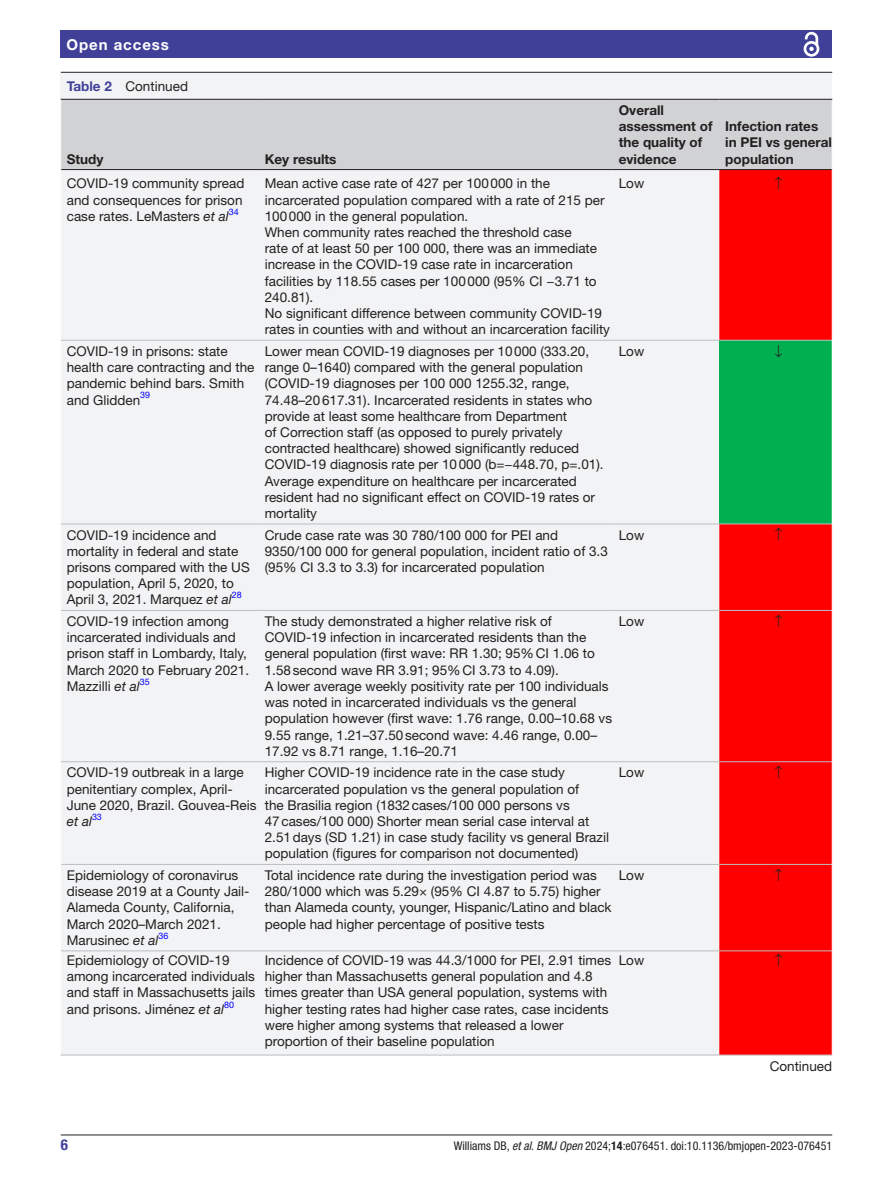
<style>
.page{position:relative;width:893px;height:1191px;background:#fff}
.page>*{position:absolute;margin:0;border:0;box-sizing:border-box;transform-origin:0 0}
.t1{font:700 15px "Helvetica Neue LT Std";letter-spacing:.065em;color:#fff}
.t2{font:700 condensed 15px "Helvetica Neue LT Std";color:#414099}
.t3{font:13.5px/16.2px "Helvetica Neue LT Std";color:#231f20}
.t4{font:700 13.5px/16.2px "Helvetica Neue LT Std";color:#231f20}
.t5{font:italic 13.5px "Helvetica Neue LT Std";color:#231f20}
.t6{font:condensed 12px "Helvetica Neue LT Std";color:#231f20}
.t7{font:9px "Helvetica Neue LT Std";color:#00f}
.s1{font-weight:700;color:#414099}
.s2{font-style:italic}
.s3{font-weight:700}
</style>
<div class="page">
<hr style="left:61px;top:1134px;width:771px;height:1px;background:#231f20">
<div style="left:61px;top:31px;width:771px;height:27px;background:#414099"></div>
<svg style="left:803px;top:31px;width:17px;height:26px"></svg>
<div style="left:61px;top:91px;width:771px;height:964px;background:#f2f3f4"></div>
<div style="left:61px;top:100px;width:771px;height:69px;background:#d1d2d4"></div>
<div style="left:719px;top:170px;width:113px;height:884px;background:#f00"></div>
<div style="left:719px;top:340px;width:113px;height:184px;background:#00b050"></div>
<hr style="left:61px;top:99px;width:198px;height:1px;background:#231f20">
<hr style="left:61px;top:169px;width:198px;height:1px;background:#231f20">
<hr style="left:259px;top:99px;width:354px;height:1px;background:#231f20">
<hr style="left:259px;top:169px;width:354px;height:1px;background:#231f20">
<hr style="left:613px;top:99px;width:106px;height:1px;background:#231f20">
<hr style="left:613px;top:169px;width:106px;height:1px;background:#231f20">
<hr style="left:719px;top:99px;width:113px;height:1px;background:#231f20">
<hr style="left:719px;top:169px;width:113px;height:1px;background:#231f20">
<hr style="left:61px;top:340px;width:198px;height:1px;background:#bcbdc0">
<hr style="left:259px;top:340px;width:354px;height:1px;background:#bcbdc0">
<hr style="left:613px;top:340px;width:106px;height:1px;background:#bcbdc0">
<hr style="left:719px;top:340px;width:113px;height:1px;background:#bcbdc0">
<hr style="left:61px;top:524px;width:198px;height:1px;background:#bcbdc0">
<hr style="left:259px;top:524px;width:354px;height:1px;background:#bcbdc0">
<hr style="left:613px;top:524px;width:106px;height:1px;background:#bcbdc0">
<hr style="left:719px;top:524px;width:113px;height:1px;background:#bcbdc0">
<hr style="left:61px;top:610px;width:198px;height:1px;background:#bcbdc0">
<hr style="left:259px;top:610px;width:354px;height:1px;background:#bcbdc0">
<hr style="left:613px;top:610px;width:106px;height:1px;background:#bcbdc0">
<hr style="left:719px;top:610px;width:113px;height:1px;background:#bcbdc0">
<hr style="left:61px;top:761px;width:198px;height:1px;background:#bcbdc0">
<hr style="left:259px;top:761px;width:354px;height:1px;background:#bcbdc0">
<hr style="left:613px;top:761px;width:106px;height:1px;background:#bcbdc0">
<hr style="left:719px;top:761px;width:113px;height:1px;background:#bcbdc0">
<hr style="left:61px;top:864px;width:198px;height:1px;background:#bcbdc0">
<hr style="left:259px;top:864px;width:354px;height:1px;background:#bcbdc0">
<hr style="left:613px;top:864px;width:106px;height:1px;background:#bcbdc0">
<hr style="left:719px;top:864px;width:113px;height:1px;background:#bcbdc0">
<hr style="left:61px;top:950px;width:198px;height:1px;background:#bcbdc0">
<hr style="left:259px;top:950px;width:354px;height:1px;background:#bcbdc0">
<hr style="left:613px;top:950px;width:106px;height:1px;background:#bcbdc0">
<hr style="left:719px;top:950px;width:113px;height:1px;background:#bcbdc0">
<hr style="left:61px;top:1054px;width:198px;height:1px;background:#bcbdc0">
<hr style="left:259px;top:1054px;width:354px;height:1px;background:#bcbdc0">
<hr style="left:613px;top:1054px;width:106px;height:1px;background:#bcbdc0">
<hr style="left:719px;top:1054px;width:113px;height:1px;background:#bcbdc0">
<div style="left:61px;top:73px;width:771px;height:18px;background:#f2f3f4"></div>
<hr style="left:61px;top:72px;width:771px;height:1px;background:#231f20">
<svg style="left:775px;top:177px;width:7px;height:12px"></svg>
<svg style="left:775px;top:528px;width:7px;height:12px"></svg>
<svg style="left:775px;top:614px;width:7px;height:13px"></svg>
<svg style="left:775px;top:766px;width:7px;height:12px"></svg>
<svg style="left:775px;top:868px;width:7px;height:13px"></svg>
<svg style="left:775px;top:953px;width:7px;height:12px"></svg>
<p class="t1" style="left:66px;top:35px;width:104px">Open access</p>
<p class="t3" style="left:67px;top:78px;width:123px"><span class="s1">Table 2</span> Continued</p>
<p class="t4" style="left:67px;top:150px;width:38px">Study</p>
<p class="t4" style="left:265px;top:150px;width:73px">Key results</p>
<p class="t4" style="left:619px;top:102px;width:95px">Overall assessment of the quality of evidence</p>
<p class="t3" style="left:67px;top:175px;width:179px">COVID-19 community spread and consequences for prison case rates. LeMasters <span class="s2">et al</span></p>
<p class="t7" style="left:229px;top:206px;width:11px">34</p>
<p class="t3" style="left:67px;top:343px;width:189px">COVID-19 in prisons: state health care contracting and the pandemic behind bars. Smith and Glidden</p>
<p class="t7" style="left:140px;top:390px;width:11px">39</p>
<p class="t3" style="left:67px;top:526px;width:185px">COVID-19 incidence and mortality in federal and state prisons compared with the US population, April 5, 2020, to<br>April 3, 2021. Marquez <span class="s2">et al</span></p>
<p class="t7" style="left:232px;top:590px;width:11px">28</p>
<p class="t3" style="left:67px;top:613px;width:184px">COVID-19 infection among incarcerated individuals and prison staff in Lombardy, Italy,<br>March 2020 to February 2021.<br>Mazzilli <span class="s2">et al</span></p>
<p class="t7" style="left:140px;top:676px;width:11px">35</p>
<p class="t3" style="left:67px;top:764px;width:191px">COVID-19 outbreak in a large penitentiary complex, April-<br>June 2020, Brazil. Gouvea-Reis</p>
<p class="t5" style="left:67px;top:813px;width:27px">et al</p>
<p class="t7" style="left:92px;top:811px;width:11px">33</p>
<p class="t3" style="left:67px;top:867px;width:184px">Epidemiology of coronavirus disease 2019 at a County Jail-<br>Alameda County, California,<br>March 2020–March 2021.<br>Marusinec <span class="s2">et al</span></p>
<p class="t7" style="left:159px;top:930px;width:11px">36</p>
<p class="t3" style="left:67px;top:952px;width:190px">Epidemiology of COVID-19 among incarcerated individuals and staff in Massachusetts jails and prisons. Jiménez <span class="s2">et al</span></p>
<p class="t7" style="left:224px;top:999px;width:11px">80</p>
<p class="t3" style="left:265px;top:175px;width:347px">Mean active case rate of 427 per 100000 in the incarcerated population compared with a rate of 215 per 100000 in the general population.<br>When community rates reached the threshold case<br>rate of at least 50 per 100 000, there was an immediate increase in the COVID-19 case rate in incarceration facilities by 118.55 cases per 100000 (95% CI −3.71 to 240.81).<br>No significant difference between community COVID-19 rates in counties with and without an incarceration facility</p>
<p class="t3" style="left:619px;top:175px;width:27px">Low</p>
<p class="t3" style="left:265px;top:343px;width:340px">Lower mean COVID-19 diagnoses per 10000 (333.20, range 0–1640) compared with the general population (COVID-19 diagnoses per 100 000 1255.32, range, 74.48–20617.31). Incarcerated residents in states who provide at least some healthcare from Department<br>of Correction staff (as opposed to purely privately contracted healthcare) showed significantly reduced COVID-19 diagnosis rate per 10000 (b=−448.70, p=.01).<br>Average expenditure on healthcare per incarcerated resident had no significant effect on COVID-19 rates or mortality</p>
<p class="t3" style="left:619px;top:343px;width:27px">Low</p>
<p class="t3" style="left:265px;top:526px;width:345px">Crude case rate was 30 780/100 000 for PEI and<br>9350/100 000 for general population, incident ratio of 3.3 (95% CI 3.3 to 3.3) for incarcerated population</p>
<p class="t3" style="left:619px;top:526px;width:27px">Low</p>
<p class="t3" style="left:265px;top:613px;width:349px">The study demonstrated a higher relative risk of COVID-19 infection in incarcerated residents than the general population (first wave: RR 1.30; 95%CI 1.06 to 1.58second wave RR 3.91; 95%CI 3.73 to 4.09).<br>A lower average weekly positivity rate per 100 individuals was noted in incarcerated individuals vs the general population however (first wave: 1.76 range, 0.00–10.68 vs 9.55 range, 1.21–37.50second wave: 4.46 range, 0.00– 17.92 vs 8.71 range, 1.16–20.71</p>
<p class="t3" style="left:619px;top:613px;width:27px">Low</p>
<p class="t3" style="left:265px;top:764px;width:346px">Higher COVID-19 incidence rate in the case study incarcerated population vs the general population of<br>the Brasilia region (1832cases/100 000 persons vs 47cases/100 000) Shorter mean serial case interval at 2.51days (SD 1.21) in case study facility vs general Brazil population (figures for comparison not documented)</p>
<p class="t3" style="left:619px;top:764px;width:27px">Low</p>
<p class="t3" style="left:265px;top:867px;width:348px">Total incidence rate during the investigation period was 280/1000 which was 5.29× (95% CI 4.87 to 5.75) higher than Alameda county, younger, Hispanic/Latino and black people had higher percentage of positive tests</p>
<p class="t3" style="left:619px;top:867px;width:27px">Low</p>
<p class="t3" style="left:265px;top:952px;width:348px">Incidence of COVID-19 was 44.3/1000 for PEI, 2.91 times higher than Massachusetts general population and 4.8 times greater than USA general population, systems with higher testing rates had higher case rates, case incidents were higher among systems that released a lower proportion of their baseline population</p>
<p class="t3" style="left:619px;top:952px;width:27px">Low</p>
<p class="t4" style="left:725px;top:118px;width:108px">Infection rates in PEI vs general population</p>
<p class="t3" style="left:770px;top:1058px;width:64px">Continued</p>
<p class="t2" style="left:61px;top:1135px;width:9px">6</p>
<p class="t6" style="left:454px;top:1138px;width:380px">Williams DB, <span class="s2">et al</span>. <span class="s2">BMJ Open</span> 2024;<span class="s3">14</span>:e076451. doi:10.1136/bmjopen-2023-076451</p>
</div>
